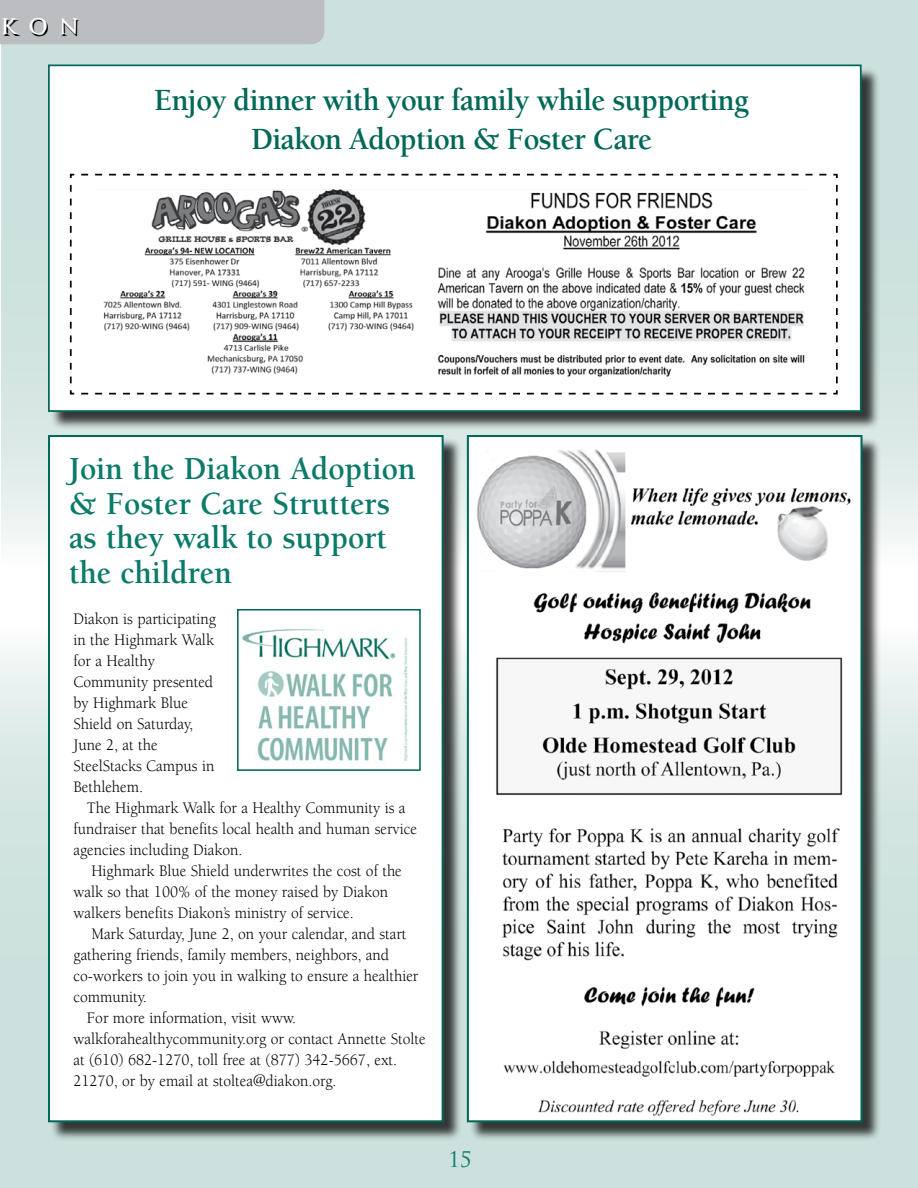
<style>
.page{position:relative;width:918px;height:1188px;background:#fff}
.page>*{position:absolute;margin:0;border:0;box-sizing:border-box;transform-origin:0 0}
.t1{font:700 33px/34.5px "Berkeley Std";color:#0a7a69;scale:.95 1}
.t2{font:700 31.65px/38.7px "Berkeley Std";letter-spacing:-.02em;color:#006857;text-align:center;scale:.96 1}
.t3{font:700 21px "Trajan Pro";color:#000}
.t4{font:21px "Trajan Pro";color:#0a7a69}
.t5{font:16.5px/21px "Berkeley Std";color:#000;scale:.94 1}
</style>
<div class="page">
<div style="left:0;top:627px;width:918px;height:561px;background:#cce1dd"></div>
<div style="left:1px;top:0;width:917px;height:566px;background:#cce1dd"></div>
<div style="left:0;top:0;width:324px;height:44px;background:#bcbdc0"></div>
<div style="left:469px;top:437px;width:419px;height:711px;background:#000;opacity:.75"></div>
<img style="left:470px;top:438px;width:390px;height:681px">
<div style="left:50px;top:67px;width:836px;height:370px;background:#000;opacity:.75"></div>
<div style="left:48px;top:64px;width:814px;height:348px;background:#fff;border:2px solid #006857"></div>
<svg style="left:69px;top:173px;width:769px;height:222px"></svg>
<img style="left:96px;top:190px;width:710px;height:189px">
<div style="left:50px;top:437px;width:419px;height:711px;background:#000;opacity:.75"></div>
<div style="left:48px;top:435px;width:396px;height:687px;background:#fff;border:2px solid #006857"></div>
<img style="left:242px;top:629px;width:167px;height:132px">
<div style="left:237px;top:609px;width:184px;height:162px;border:2px solid #006857"></div>
<p class="t3" style="left:2px;top:15px;width:80px">KON</p>
<h2 class="t2" style="left:154px;top:81px;width:621px">Enjoy dinner with your family while supporting<br>Diakon Adoption &amp; Foster Care</h2>
<h1 class="t1" style="left:69px;top:452px;width:366px">Join the Diakon Adoption &amp; Foster Care Strutters as they walk to support the children</h1>
<p class="t5" style="left:74px;top:608px;width:153px">Diakon is participating in the Highmark Walk for a Healthy<br>Community presented by Highmark Blue<br>Shield on Saturday,<br>June 2, at the<br>SteelStacks Campus in<br>Bethlehem.</p>
<p class="t5" style="left:74px;top:797px;width:367px;text-indent:13px">The Highmark Walk for a Healthy Community is a fundraiser that benefits local health and human service agencies including Diakon.</p>
<p class="t5" style="left:74px;top:860px;width:351px;text-indent:18px">Highmark Blue Shield underwrites the cost of the walk so that 100% of the money raised by Diakon walkers benefits Diakon’s ministry of service.</p>
<p class="t5" style="left:91px;top:923px;width:337px">Mark Saturday, June 2, on your calendar, and start</p>
<p class="t5" style="left:74px;top:944px;width:337px">gathering friends, family members, neighbors, and</p>
<p class="t5" style="left:74px;top:965px;width:368px">co-workers to join you in walking to ensure a healthier</p>
<p class="t5" style="left:74px;top:986px;width:80px">community.</p>
<p class="t5" style="left:87px;top:1007px;width:224px">For more information, visit www.</p>
<p class="t5" style="left:74px;top:1028px;width:376px">walkforahealthycommunity.org or contact Annette Stolte</p>
<p class="t5" style="left:74px;top:1049px;width:346px">at (610) 682-1270, toll free at (877) 342-5667, ext.</p>
<p class="t5" style="left:74px;top:1070px;width:281px">21270, or by email at stoltea@diakon.org.</p>
<p class="t4" style="left:448px;top:1146px;width:25px">15</p>
</div>
